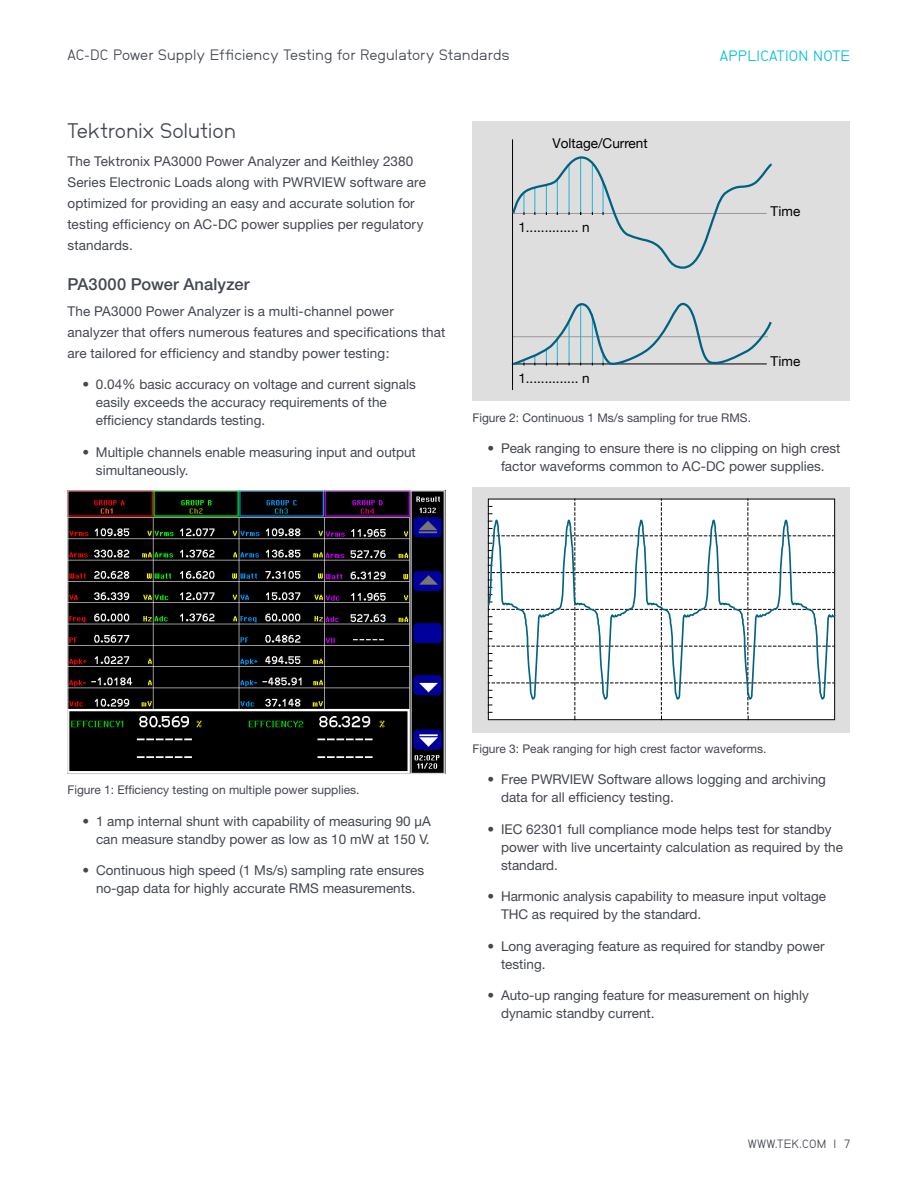
<style>
.page{position:relative;width:918px;height:1188px;background:#fff}
.page>*{position:absolute;margin:0;border:0;box-sizing:border-box;transform-origin:0 0}
.t1{font:21px "NB Grotesk";letter-spacing:-.005em;color:#43474f}
.t2{font:500 16.5px "Helvetica Neue";letter-spacing:.005em;color:#43474f}
.t3{font:15px "NB Grotesk";letter-spacing:.005em;color:#43474f}
.t4{font:15px "NB Grotesk";letter-spacing:.02em;color:#00bfdf}
.t5{font:13.5px/18px "Helvetica Neue";color:#43474f}
.t6{font:13.5px "Helvetica Neue";color:#000}
.t7{font:12px "Helvetica Neue";color:#43474f}
.t8{font:12px "NB Grotesk";letter-spacing:.025em;color:#43474f}
</style>
<div class="page">
<img style="left:70px;top:492px;width:374px;height:280px">
<div style="left:68px;top:490px;width:378px;height:284px;border:1px solid #d5d7d8"></div>
<div style="left:472px;top:122px;width:378px;height:279px;background:#dfdedf"></div>
<hr style="left:512px;top:139px;width:1px;height:251px;background:#000">
<svg style="left:512px;top:156px;width:260px;height:113px"></svg>
<svg style="left:511px;top:302px;width:261px;height:64px"></svg>
<div style="left:472px;top:487px;width:378px;height:246px;background:#dfdedf"></div>
<svg style="left:488px;top:499px;width:346px;height:221px;background:#f0f0f0"></svg>
<svg style="left:487px;top:509px;width:349px;height:191px;background:#eaeff1"></svg>
<p class="t3" style="left:68px;top:46px;width:444px">AC-DC Power Supply Efficiency Testing for Regulatory Standards</p>
<p class="t4" style="left:720px;top:47px;width:132px">APPLICATION NOTE</p>
<h1 class="t1" style="left:68px;top:119px;width:170px">Tektronix Solution</h1>
<p class="t5" style="left:68px;top:151px;width:360px;line-height:21px">The Tektronix PA3000 Power Analyzer and Keithley 2380<br>Series Electronic Loads along with PWRVIEW software are optimized for providing an easy and accurate solution for testing efficiency on AC-DC power supplies per regulatory standards.</p>
<p class="t2" style="left:68px;top:274px;width:184px">PA3000 Power Analyzer</p>
<p class="t5" style="left:68px;top:300px;width:379px;line-height:21px">The PA3000 Power Analyzer is a multi-channel power analyzer that offers numerous features and specifications that are tailored for efficiency and standby power testing:</p>
<p class="t5" style="left:96px;top:375px;width:321px;text-indent:-14px">• 0.04% basic accuracy on voltage and current signals easily exceeds the accuracy requirements of the efficiency standards testing.</p>
<p class="t5" style="left:96px;top:443px;width:321px;text-indent:-14px">• Multiple channels enable measuring input and output simultaneously.</p>
<p class="t6" style="left:552px;top:134px;width:97px">Voltage/Current</p>
<p class="t6" style="left:518px;top:217px;width:73px">1.............. n</p>
<p class="t6" style="left:770px;top:201px;width:31px">Time</p>
<p class="t6" style="left:770px;top:352px;width:31px">Time</p>
<p class="t6" style="left:518px;top:369px;width:73px">1.............. n</p>
<p class="t7" style="left:472px;top:410px;width:280px">Figure 2: Continuous 1 Ms/s sampling for true RMS.</p>
<p class="t5" style="left:488px;top:439px;width:354px;text-align:center">• Peak ranging to ensure there is no clipping on high crest factor waveforms common to AC-DC power supplies.</p>
<p class="t7" style="left:68px;top:783px;width:294px">Figure 1: Efficiency testing on multiple power supplies.</p>
<p class="t5" style="left:82px;top:812px;width:350px;text-align:right">• 1 amp internal shunt with capability of measuring 90 µA can measure standby power as low as 10 mW at 150 V.</p>
<p class="t5" style="left:82px;top:861px;width:343px;text-align:center">• Continuous high speed (1 Ms/s) sampling rate ensures no-gap data for highly accurate RMS measurements.</p>
<p class="t7" style="left:472px;top:742px;width:296px">Figure 3: Peak ranging for high crest factor waveforms.</p>
<p class="t5" style="left:501px;top:770px;width:326px;text-indent:-14px">• Free PWRVIEW Software allows logging and archiving data for all efficiency testing.</p>
<p class="t5" style="left:501px;top:820px;width:344px;text-indent:-14px">• IEC 62301 full compliance mode helps test for standby power with live uncertainty calculation as required by the standard.</p>
<p class="t5" style="left:501px;top:887px;width:327px;text-indent:-14px">• Harmonic analysis capability to measure input voltage<br>THC as required by the standard.</p>
<p class="t5" style="left:501px;top:937px;width:325px;text-indent:-14px">• Long averaging feature as required for standby power testing.</p>
<p class="t5" style="left:501px;top:986px;width:309px;text-indent:-14px">• Auto-up ranging feature for measurement on highly dynamic standby current.</p>
<p class="t8" style="left:748px;top:1137px;width:104px">WWW.TEK.COM | 7</p>
</div>
